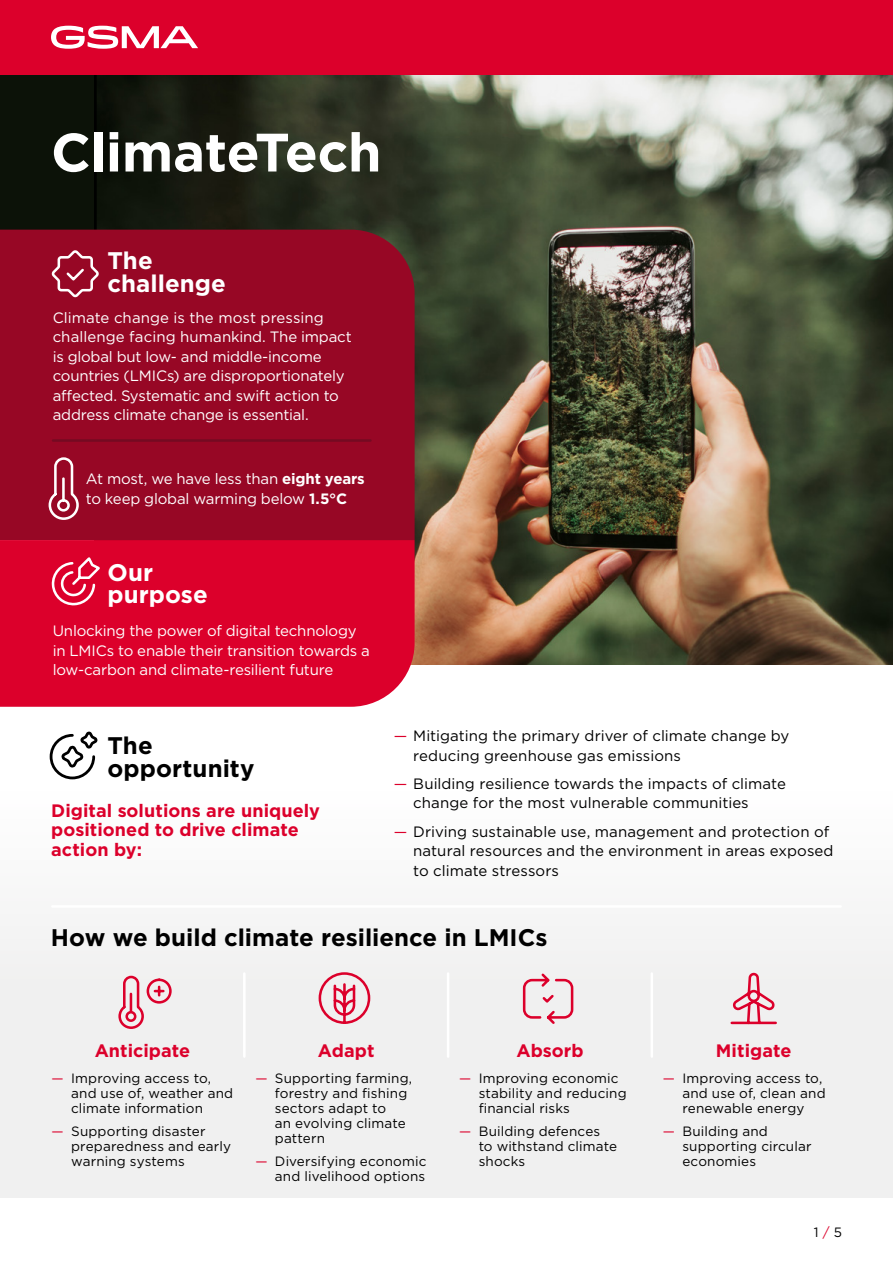
<style>
.page{position:relative;width:893px;height:1263px;background:#fff}
.page>*{position:absolute;margin:0;border:0;box-sizing:border-box;transform-origin:0 0}
.t1{font:700 54px "Gotham";letter-spacing:-.01em;color:#fff}
.t2{font:700 24px/22.5px "Gotham";color:#000}
.t3{font:700 24px/22.5px "Gotham";color:#fff}
.t4{font:700 18px/19.5px "Gotham";color:#dc002b}
.t5{font:15px/19.5px "Gotham";letter-spacing:-.015em;color:#fff}
.t6{font:15px/19.5px "Gotham";letter-spacing:.005em;color:#000}
.t7{font:13.5px/15px "Gotham";letter-spacing:.01em;color:#000}
.s1{font-weight:700}
.s2{color:#dc002b}
</style>
<div class="page">
<img style="left:98px;top:74px;width:795px;height:590px">
<div style="left:0;top:74px;width:98px;height:156px;background:#0c1208"></div>
<div style="left:0;top:230px;width:415px;height:310px;background:#970725"></div>
<div style="left:0;top:723px;width:893px;height:474px;background:linear-gradient(to right,#f5f5f5,#f5f5f5)"></div>
<div style="left:0;top:0;width:893px;height:74px;background:#dc002b"></div>
<svg style="left:51px;top:26px;width:147px;height:23px"></svg>
<svg style="left:48px;top:730px;width:52px;height:51px"></svg>
<svg style="left:117px;top:974px;width:56px;height:56px"></svg>
<svg style="left:317px;top:971px;width:55px;height:54px"></svg>
<svg style="left:729px;top:972px;width:49px;height:53px"></svg>
<svg style="left:522px;top:971px;width:53px;height:55px"></svg>
<hr style="left:52px;top:905px;width:789px;height:3px;background:#fff">
<hr style="left:243px;top:973px;width:3px;height:83px;background:#fff">
<hr style="left:447px;top:973px;width:2px;height:83px;background:#fff">
<hr style="left:651px;top:973px;width:2px;height:83px;background:#fff">
<div style="left:0;top:540px;width:415px;height:167px;background:#dc002b"></div>
<svg style="left:49px;top:248px;width:52px;height:52px;background:#a72e47"></svg>
<svg style="left:47px;top:456px;width:33px;height:65px;background:#af4259"></svg>
<hr style="left:53px;top:439px;width:317px;height:3px;background:#750a22">
<svg style="left:51px;top:554px;width:52px;height:52px;background:#e33456"></svg>
<h1 class="t1" style="left:51px;top:117px;width:332px">ClimateTech</h1>
<h2 class="t3" style="left:108px;top:250px;width:120px">The challenge</h2>
<p class="t5" style="left:53px;top:307px;width:301px">Climate change is the most pressing challenge facing humankind. The impact is global but low- and middle-income countries (LMICs) are disproportionately affected. Systematic and swift action to address climate change is essential.</p>
<p class="t5" style="left:86px;top:469px;width:280px">At most, we have less than <span class="s1">eight years </span>to keep global warming below <span class="s1">1.5°C</span></p>
<h2 class="t3" style="left:108px;top:561px;width:102px">Our purpose</h2>
<p class="t5" style="left:53px;top:621px;width:319px">Unlocking the power of digital technology in LMICs to enable their transition towards a low-carbon and climate-resilient future</p>
<h2 class="t2" style="left:108px;top:734px;width:148px">The opportunity</h2>
<h3 class="t4" style="left:51px;top:800px;width:270px">Digital solutions are uniquely positioned to drive climate action by:</h3>
<p class="t6" style="left:413px;top:726px;width:378px;text-indent:-20px"><span class="s2">—</span> Mitigating the primary driver of climate change by reducing greenhouse gas emissions</p>
<p class="t6" style="left:413px;top:774px;width:374px;text-indent:-20px"><span class="s2">—</span> Building resilience towards the impacts of climate change for the most vulnerable communities</p>
<p class="t6" style="left:413px;top:821px;width:422px;text-indent:-20px"><span class="s2">—</span> Driving sustainable use, management and protection of natural resources and the environment in areas exposed to climate stressors</p>
<h2 class="t2" style="left:51px;top:926px;width:498px">How we build climate resilience in LMICs</h2>
<h3 class="t4" style="left:95px;top:1041px;width:97px">Anticipate</h3>
<p class="t7" style="left:71px;top:1070px;width:164px;text-indent:-19px"><span class="s2">—</span> Improving access to, and use of, weather and climate information</p>
<p class="t7" style="left:71px;top:1124px;width:161px;text-indent:-19px"><span class="s2">—</span> Supporting disaster preparedness and early warning systems</p>
<h3 class="t4" style="left:318px;top:1041px;width:58px">Adapt</h3>
<p class="t7" style="left:275px;top:1070px;width:139px;text-indent:-19px"><span class="s2">—</span> Supporting farming, forestry and fishing sectors adapt to<br>an evolving climate pattern</p>
<p class="t7" style="left:255px;top:1154px;width:172px;text-align:right"><span class="s2">—</span> Diversifying economic and livelihood options</p>
<h3 class="t4" style="left:516px;top:1041px;width:69px">Absorb</h3>
<p class="t7" style="left:479px;top:1070px;width:149px;text-indent:-19px"><span class="s2">—</span> Improving economic stability and reducing financial risks</p>
<p class="t7" style="left:479px;top:1124px;width:140px;text-indent:-19px"><span class="s2">—</span> Building defences to withstand climate shocks</p>
<h3 class="t4" style="left:716px;top:1041px;width:77px">Mitigate</h3>
<p class="t7" style="left:682px;top:1070px;width:145px;text-indent:-19px"><span class="s2">—</span> Improving access to, and use of, clean and renewable energy</p>
<p class="t7" style="left:682px;top:1124px;width:131px;text-indent:-19px"><span class="s2">—</span> Building and supporting circular economies</p>
<p class="t7" style="left:814px;top:1224px;width:30px">1 <span class="s2">/</span> 5</p>
</div>
